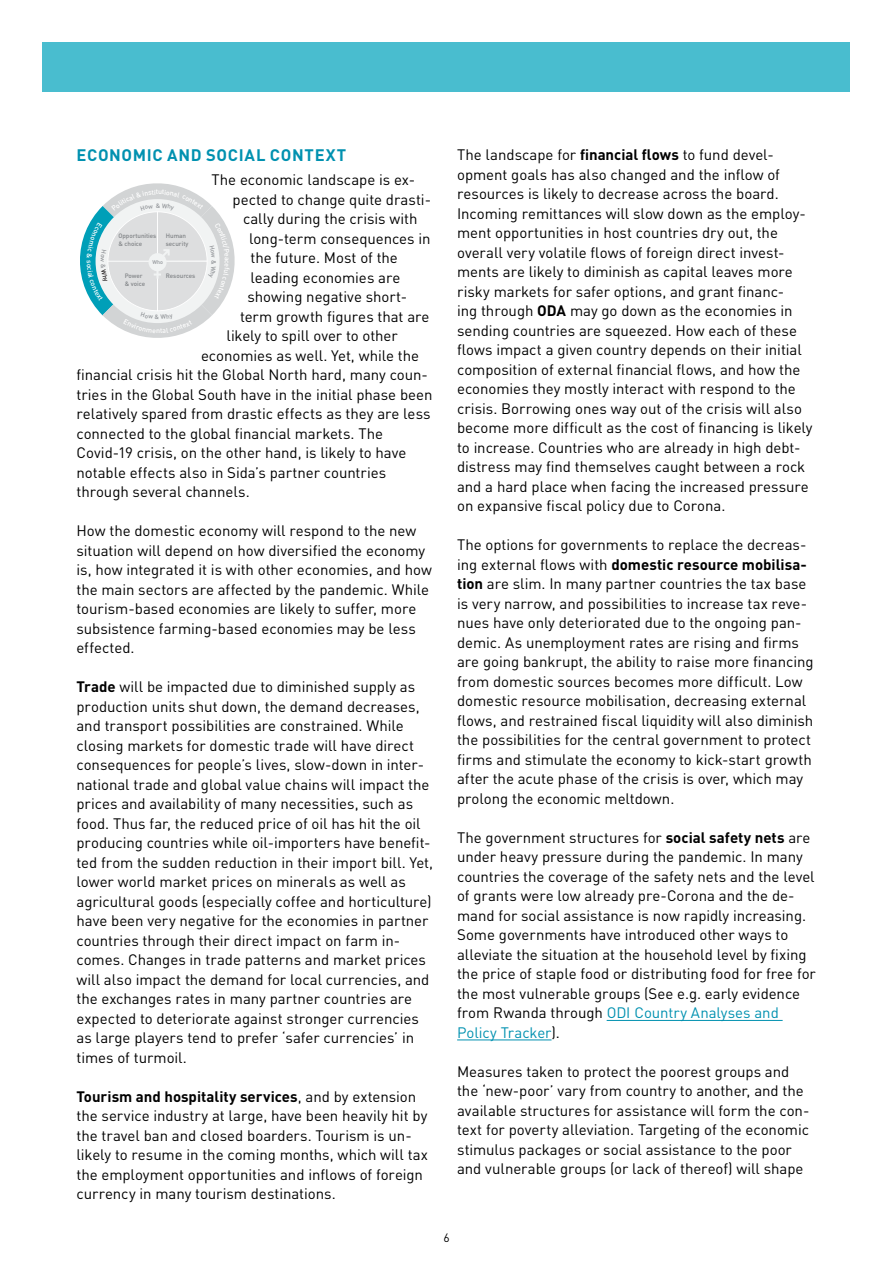
<style>
.page{position:relative;width:893px;height:1263px;background:#fff}
.page>*{position:absolute;margin:0;border:0;box-sizing:border-box;transform-origin:0 0}
.t1{font:700 16.5px "DIN Pro";letter-spacing:.04em;color:#0091b0}
.t2{font:15px/19.5px "DIN Pro";letter-spacing:-.005em;color:#000}
.t3{font:12px "DIN Pro";color:#000}
.t4{font:500 6.3px/7.5px "DIN Pro";letter-spacing:-.01em;color:#808386}
.t5{font:500 6.3px "DIN Pro";color:#93969a}
.t6{font:500 5.4px "DIN Pro";color:#93969a}
.s1{font-weight:700}
.s2{color:#0091b0}
</style>
<div class="page">
<div style="left:43px;top:43px;width:807px;height:49px;background:#49bdcf"></div>
<hr style="left:607px;top:1020px;width:176px;height:1px;background:#0091b0">
<hr style="left:457px;top:1040px;width:95px;height:1px;background:#0091b0">
<svg style="left:80px;top:183px;width:155px;height:155px"></svg>
<p class="t1" style="left:77px;top:144px;width:271px">ECONOMIC AND SOCIAL CONTEXT</p>
<p class="t2" style="left:212px;top:169px;width:205px">The economic landscape is ex-</p>
<p class="t2" style="left:232px;top:189px;width:200px">pected to change quite drasti-</p>
<p class="t2" style="left:243px;top:208px;width:176px">cally during the crisis with</p>
<p class="t2" style="left:249px;top:228px;width:183px">long-term consequences in</p>
<p class="t2" style="left:250px;top:247px;width:149px">the future. Most of the</p>
<p class="t2" style="left:250px;top:267px;width:151px">leading economies are</p>
<p class="t2" style="left:248px;top:286px;width:161px">showing negative short-</p>
<p class="t2" style="left:240px;top:306px;width:191px">term growth figures that are</p>
<p class="t2" style="left:226px;top:325px;width:173px">likely to spill over to other</p>
<p class="t2" style="left:201px;top:345px;width:220px">economies as well. Yet, while the</p>
<p class="t2" style="left:76px;top:364px;width:353px">financial crisis hit the Global North hard, many coun-</p>
<p class="t2" style="left:76px;top:384px;width:357px">tries in the Global South have in the initial phase been</p>
<p class="t2" style="left:76px;top:403px;width:356px">relatively spared from drastic effects as they are less</p>
<p class="t2" style="left:76px;top:423px;width:308px">connected to the global financial markets. The</p>
<p class="t2" style="left:76px;top:442px;width:331px">Covid-19 crisis, on the other hand, is likely to have</p>
<p class="t2" style="left:76px;top:462px;width:311px">notable effects also in Sida’s partner countries</p>
<p class="t2" style="left:76px;top:481px;width:175px">through several channels.</p>
<p class="t2" style="left:76px;top:520px;width:357px">How the domestic economy will respond to the new situation will depend on how diversified the economy is, how integrated it is with other economies, and how the main sectors are affected by the pandemic. While tourism-based economies are likely to suffer, more subsistence farming-based economies may be less effected.</p>
<p class="t2" style="left:76px;top:676px;width:358px"><span class="s1">Trade</span> will be impacted due to diminished supply as production units shut down, the demand decreases, and transport possibilities are constrained. While closing markets for domestic trade will have direct consequences for people’s lives, slow-down in inter&shy;national trade and global value chains will impact the prices and availability of many necessities, such as food. Thus far, the reduced price of oil has hit the oil producing countries while oil-importers have benefit&shy;ted from the sudden reduction in their import bill. Yet, lower world market prices on minerals as well as agricultural goods (especially coffee and horticulture) have been very negative for the economies in partner countries through their direct impact on farm in&shy;comes. Changes in trade patterns and market prices will also impact the demand for local currencies, and the exchanges rates in many partner countries are expected to deteriorate against stronger currencies as large players tend to prefer ‘safer currencies’ in times of turmoil.</p>
<p class="t2" style="left:76px;top:1086px;width:353px"><span class="s1">Tourism and hospitality services</span>, and by extension the service industry at large, have been heavily hit by the travel ban and closed boarders. Tourism is un&shy;likely to resume in the coming months, which will tax the employment opportunities and inflows of foreign currency in many tourism destinations.</p>
<p class="t5" style="left:156px;top:201px;width:6px">&amp;</p>
<p class="t4" style="left:119px;top:232px;width:39px">Opportunities &amp; choice</p>
<p class="t4" style="left:166px;top:232px;width:24px">Human security</p>
<p class="t4" style="left:125px;top:272px;width:20px">Power</p>
<p class="t4" style="left:166px;top:272px;width:31px">Resources</p>
<p class="t4" style="left:125px;top:279px;width:22px">&amp; voice</p>
<p class="t6" style="left:153px;top:258px;width:12px">Who</p>
<p class="t2" style="left:457px;top:144px;width:357px">The landscape for <span class="s1">financial flows</span> to fund devel&shy;opment goals has also changed and the inflow of resources is likely to decrease across the board.<br>Incoming remittances will slow down as the employ&shy;ment opportunities in host countries dry out, the overall very volatile flows of foreign direct invest&shy;ments are likely to diminish as capital leaves more risky markets for safer options, and grant financ-<br>ing through <span class="s1">ODA</span> may go down as the economies in sending countries are squeezed. How each of these flows impact a given country depends on their initial composition of external financial flows, and how the economies they mostly interact with respond to the crisis. Borrowing ones way out of the crisis will also become more difficult as the cost of financing is likely to increase. Countries who are already in high debt&shy;distress may find themselves caught between a rock and a hard place when facing the increased pressure on expansive fiscal policy due to Corona.</p>
<p class="t2" style="left:457px;top:534px;width:358px">The options for governments to replace the decreas&shy;ing external flows with <span class="s1">domestic resource mobilisa&shy;tion</span> are slim. In many partner countries the tax base is very narrow, and possibilities to increase tax reve&shy;nues have only deteriorated due to the ongoing pan&shy;demic. As unemployment rates are rising and firms are going bankrupt, the ability to raise more financing from domestic sources becomes more difficult. Low domestic resource mobilisation, decreasing external flows, and restrained fiscal liquidity will also diminish the possibilities for the central government to protect firms and stimulate the economy to kick-start growth after the acute phase of the crisis is over, which may prolong the economic meltdown.</p>
<p class="t2" style="left:457px;top:827px;width:360px">The government structures for <span class="s1">social safety nets</span> are under heavy pressure during the pandemic. In many countries the coverage of the safety nets and the level of grants were low already pre-Corona and the de&shy;mand for social assistance is now rapidly increasing.<br>Some governments have introduced other ways to alleviate the situation at the household level by fixing the price of staple food or distributing food for free for the most vulnerable groups (See e.g. early evidence from Rwanda through <span class="s2">ODI Country Analyses and Policy Tracker</span>).</p>
<p class="t2" style="left:457px;top:1061px;width:354px">Measures taken to protect the poorest groups and the ‘new-poor’ vary from country to another, and the available structures for assistance will form the con&shy;text for poverty alleviation. Targeting of the economic stimulus packages or social assistance to the poor and vulnerable groups (or lack of thereof) will shape</p>
<p class="t3" style="left:443px;top:1230px;width:8px">6</p>
</div>
